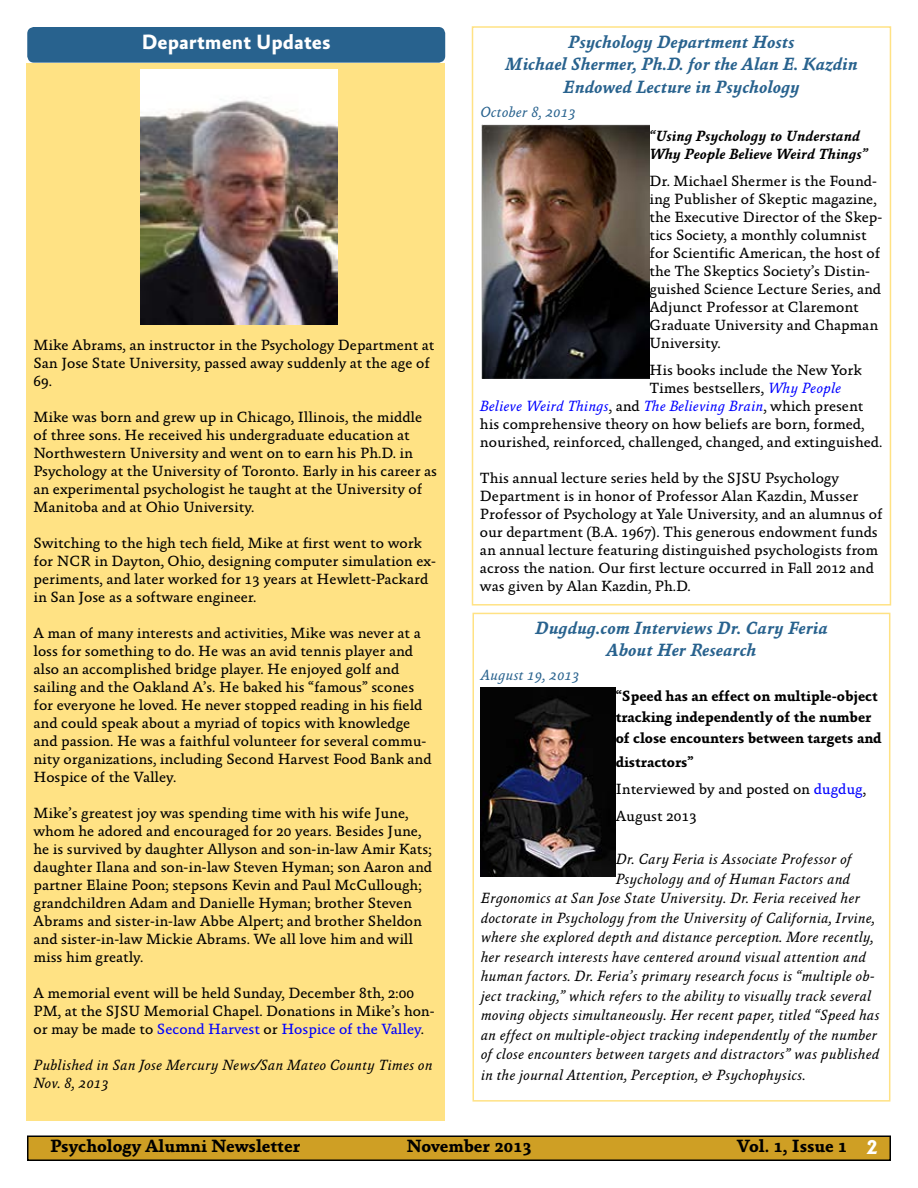
<style>
.page{position:relative;width:918px;height:1188px;background:#fff}
.page>*{position:absolute;margin:0;border:0;box-sizing:border-box;transform-origin:0 0}
.t1{font:700 21px "Absara Sans OT";color:#fff}
.t2{font:italic 700 18px/22.5px "Absara OT";color:#28628e;text-align:center}
.t3{font:700 18px "Absara OT";color:#000}
.t4{font:15px/18px "Absara OT";color:#000}
.t5{font:italic 15px/18px "Absara OT";color:#000}
.t6{font:700 15px/21px "Absara OT";color:#000}
.t7{font:italic 700 15px/18px "Absara OT";color:#000}
.t8{font:italic 15px "Absara OT";color:#00f}
.t9{font:italic 15px "Absara OT";color:#28628e}
.s1{color:#00f}
.s2{font-style:italic;color:#00f}
.s3{font-style:normal;color:#000}
.s4{font-weight:700}
.s5{font-family:"Albertus";font-weight:800;color:#fff}
</style>
<div class="page">
<div style="left:28px;top:1136px;width:862px;height:24px;background:#cf9f24"></div>
<div style="left:27px;top:1136px;width:864px;height:25px;border:2px solid #000"></div>
<div style="left:27px;top:63px;width:418px;height:1057px;background:#ffe284"></div>
<img style="left:481px;top:125px;width:168px;height:253px">
<div style="left:472px;top:26px;width:419px;height:580px;border:2px solid #ffe284"></div>
<div style="left:27px;top:27px;width:418px;height:36px;background:#28628e;border-radius:7px"></div>
<img style="left:141px;top:69px;width:196px;height:256px">
<div style="left:472px;top:613px;width:418px;height:489px;border:2px solid #ffe284"></div>
<img style="left:481px;top:688px;width:135px;height:189px">
<h1 class="t1" style="left:142px;top:31px;width:190px">Department Updates</h1>
<p class="t4" style="left:33px;top:337px;width:403px">Mike Abrams, an instructor in the Psychology Department at<br>San Jose State University, passed away suddenly at the age of<br>69.</p>
<p class="t4" style="left:33px;top:409px;width:405px">Mike was born and grew up in Chicago, Illinois, the middle of three sons. He received his undergraduate education at Northwestern University and went on to earn his Ph.D. in Psychology at the University of Toronto. Early in his career as an experimental psychologist he taught at the University of Manitoba and at Ohio University.</p>
<p class="t4" style="left:33px;top:535px;width:404px">Switching to the high tech field, Mike at first went to work for NCR in Dayton, Ohio, designing computer simulation ex&shy;periments, and later worked for 13 years at Hewlett-Packard in San Jose as a software engineer.</p>
<p class="t4" style="left:33px;top:625px;width:400px">A man of many interests and activities, Mike was never at a loss for something to do. He was an avid tennis player and also an accomplished bridge player. He enjoyed golf and sailing and the Oakland A’s. He baked his “famous” scones for everyone he loved. He never stopped reading in his field and could speak about a myriad of topics with knowledge and passion. He was a faithful volunteer for several commu&shy;nity organizations, including Second Harvest Food Bank and Hospice of the Valley.</p>
<p class="t4" style="left:33px;top:805px;width:400px">Mike’s greatest joy was spending time with his wife June, whom he adored and encouraged for 20 years. Besides June, he is survived by daughter Allyson and son-in-law Amir Kats; daughter Ilana and son-in-law Steven Hyman; son Aaron and partner Elaine Poon; stepsons Kevin and Paul McCullough; grandchildren Adam and Danielle Hyman; brother Steven Abrams and sister-in-law Abbe Alpert; and brother Sheldon and sister-in-law Mickie Abrams. We all love him and will miss him greatly.</p>
<p class="t4" style="left:33px;top:985px;width:403px">A memorial event will be held Sunday, December 8th, 2:00<br>PM, at the SJSU Memorial Chapel. Donations in Mike’s hon&shy;or may be made to <span class="s1">Second Harvest</span> or <span class="s1">Hospice of the Valley</span>.</p>
<p class="t5" style="left:33px;top:1057px;width:401px">Published in San Jose Mercury News/San Mateo County Times on<br>Nov. 8, 2013</p>
<p class="t2" style="left:505px;top:31px;width:354px">Psychology Department Hosts<br>Michael Shermer, Ph.D. for the Alan E. Kazdin<br>Endowed Lecture in Psychology</p>
<p class="t9" style="left:480px;top:103px;width:98px">October 8, 2013</p>
<p class="t7" style="left:649px;top:127px;width:220px">“Using Psychology to Understand<br>Why People Believe Weird Things”</p>
<p class="t4" style="left:649px;top:172px;width:234px">Dr. Michael Shermer is the Found&shy;ing Publisher of Skeptic magazine, the Executive Director of the Skep&shy;tics Society, a monthly columnist for Scientific American, the host of the The Skeptics Society’s Distin&shy;guished Science Lecture Series, and<br>Adjunct Professor at Claremont<br>Graduate University and Chapman<br>University.</p>
<p class="t4" style="left:649px;top:361px;width:214px">His books include the New York</p>
<p class="t4" style="left:649px;top:379px;width:193px">Times bestsellers, <span class="s2">Why People</span></p>
<p class="t8" style="left:480px;top:397px;width:385px">Believe Weird Things<span class="s3">, and</span> The Believing Brain<span class="s3">, which present</span></p>
<p class="t4" style="left:480px;top:415px;width:386px">his comprehensive theory on how beliefs are born, formed,</p>
<p class="t4" style="left:480px;top:433px;width:404px">nourished, reinforced, challenged, changed, and extinguished.</p>
<p class="t4" style="left:480px;top:469px;width:404px">This annual lecture series held by the SJSU Psychology Department is in honor of Professor Alan Kazdin, Musser Professor of Psychology at Yale University, and an alumnus of our department (B.A. 1967). This generous endowment funds an annual lecture featuring distinguished psychologists from across the nation. Our first lecture occurred in Fall 2012 and was given by Alan Kazdin, Ph.D.</p>
<p class="t2" style="left:535px;top:618px;width:294px;line-height:21.6px">Dugdug.com Interviews Dr. Cary Feria<br>About Her Research</p>
<p class="t9" style="left:481px;top:666px;width:101px">August 19, 2013</p>
<p class="t6" style="left:616px;top:686px;width:267px">“Speed has an effect on multiple-object tracking independently of the number of close encounters between targets and</p>
<p class="t4" style="left:616px;top:749px;width:252px;line-height:27px"><span class="s4">distractors”<br></span>Interviewed by and posted on <span class="s1">dugdug</span>,<br>August 2013</p>
<p class="t5" style="left:616px;top:851px;width:237px">Dr. Cary Feria is Associate Professor of</p>
<p class="t5" style="left:616px;top:870px;width:236px">Psychology and of Human Factors and</p>
<p class="t5" style="left:481px;top:890px;width:381px">Ergonomics at San Jose State University. Dr. Feria received her</p>
<p class="t5" style="left:481px;top:909px;width:396px">doctorate in Psychology from the University of California, Irvine,</p>
<p class="t5" style="left:481px;top:929px;width:395px">where she explored depth and distance perception. More recently,</p>
<p class="t5" style="left:481px;top:948px;width:387px">her research interests have centered around visual attention and</p>
<p class="t5" style="left:481px;top:968px;width:396px">human factors. Dr. Feria’s primary research focus is “multiple ob-</p>
<p class="t5" style="left:481px;top:987px;width:392px">ject tracking,” which refers to the ability to visually track several</p>
<p class="t5" style="left:481px;top:1007px;width:400px">moving objects simultaneously. Her recent paper, titled “Speed has</p>
<p class="t5" style="left:481px;top:1026px;width:398px">an effect on multiple-object tracking independently of the number</p>
<p class="t5" style="left:481px;top:1046px;width:400px">of close encounters between targets and distractors” was published</p>
<p class="t5" style="left:481px;top:1067px;width:327px">in the journal Attention, Perception, &amp; Psychophysics.</p>
<p class="t3" style="left:50px;top:1135px;width:252px">Psychology Alumni Newsletter</p>
<p class="t3" style="left:406px;top:1135px;width:127px">November 2013</p>
<p class="t3" style="left:737px;top:1135px;width:143px">Vol. 1, Issue 1 <span class="s5">2</span></p>
</div>
